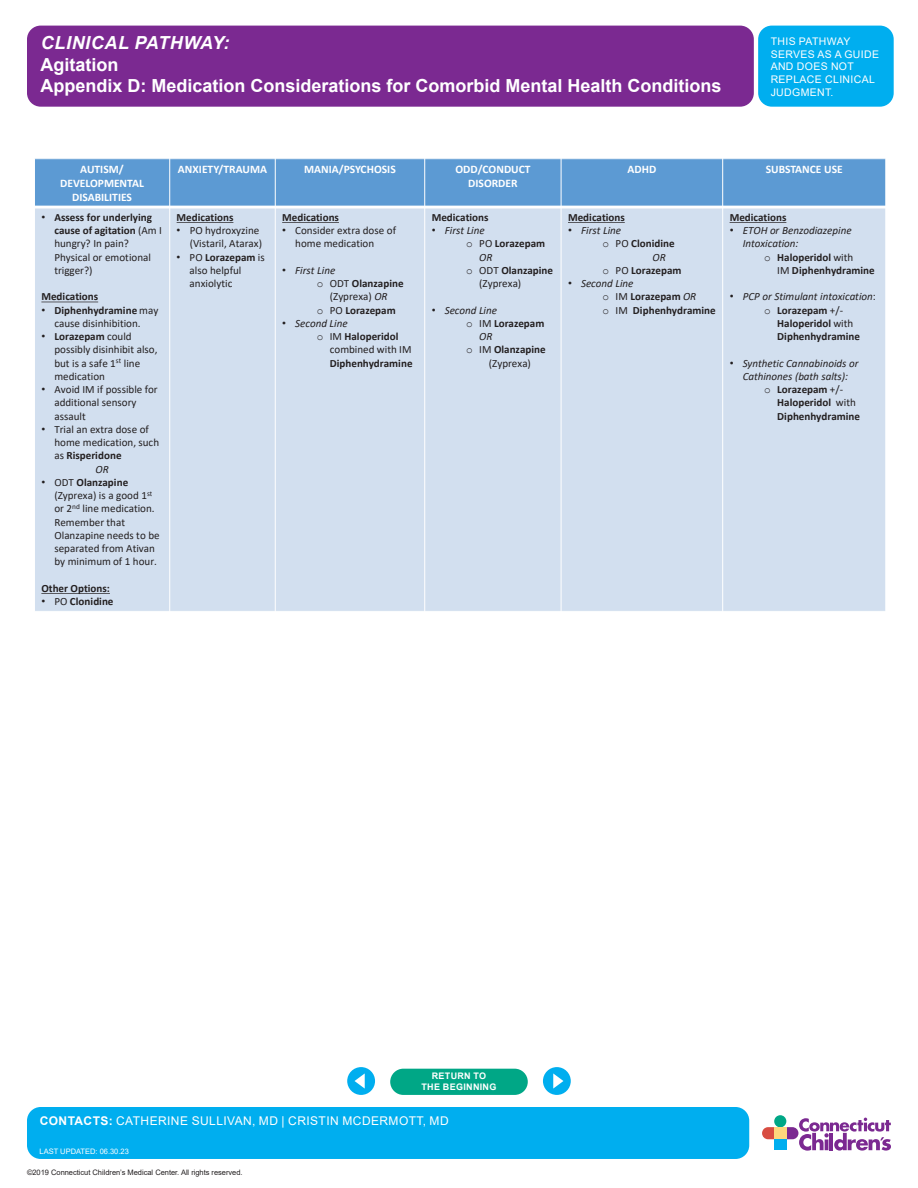
<style>
.page{position:relative;width:918px;height:1188px;background:#fff}
.page>*{position:absolute;margin:0;border:0;box-sizing:border-box;transform-origin:0 0}
.t1{font:700 18px/21px "Arial";color:#fff}
.t2{font:italic 700 18px "Arial";letter-spacing:.035em;color:#fff}
.t3{font:12px "Arial";letter-spacing:.035em;color:#fff}
.t4{font:700 11.55px/13.8px "Calibri";color:#fff;text-align:center}
.t5{font:11.1px/13.2px "Calibri";color:#231f20}
.t6{font:700 11.1px/13.2px "Calibri";color:#231f20}
.t7{font:italic 11.1px/13.4px "Calibri";color:#231f20}
.t8{font:10.5px/12.6px "Arial";letter-spacing:.035em;color:#fff}
.t9{font:700 9px/10.5px "Arial";letter-spacing:.035em;color:#fff;text-align:center}
.t10{font:7.5px "Arial";letter-spacing:-.005em;color:#231f20}
.t11{font:7.5px "Arial";color:#fff}
.s1{font-family:"Arial"}
.s2{font-weight:700}
.s3{font-weight:400}
.s4{font-family:"Arial";font-weight:400}
.s5{font-family:"Arial";font-style:normal}
.s6{font-family:"Courier New";font-weight:400}
.s7{font-style:italic}
.s8{font-style:normal}
.s9{font-weight:400;font-style:italic}
</style>
<div class="page">
<div style="left:543px;top:1067px;width:28px;height:28px;background:#00aeef;border-radius:50%"></div>
<svg style="left:553px;top:1073px;width:10px;height:16px"></svg>
<div style="left:390px;top:1069px;width:138px;height:26px;background:#00a786;border-radius:13px"></div>
<div style="left:347px;top:1067px;width:28px;height:28px;background:#00aeef;border-radius:50%"></div>
<svg style="left:355px;top:1073px;width:10px;height:16px"></svg>
<svg style="left:762px;top:1115px;width:129px;height:36px"></svg>
<div style="left:774px;top:1127px;width:12px;height:12px;background:#fed77d"></div>
<div style="left:774px;top:1139px;width:12px;height:11px;background:#00aeef"></div>
<div style="left:27px;top:1107px;width:722px;height:52px;background:#00aeef;border-radius:14px"></div>
<div style="left:27px;top:26px;width:727px;height:81px;background:#7b2991;border-radius:14px"></div>
<div style="left:758px;top:26px;width:136px;height:81px;background:#00aeef;border-radius:14px"></div>
<div style="left:34px;top:159px;width:136px;height:48px;background:#5c9ad3"></div>
<div style="left:170px;top:159px;width:105px;height:48px;background:#5c9ad3"></div>
<div style="left:275px;top:159px;width:150px;height:48px;background:#5c9ad3"></div>
<div style="left:425px;top:159px;width:136px;height:48px;background:#5c9ad3"></div>
<div style="left:561px;top:159px;width:162px;height:48px;background:#5c9ad3"></div>
<div style="left:723px;top:159px;width:163px;height:48px;background:#5c9ad3"></div>
<div style="left:34px;top:207px;width:136px;height:404px;background:#d2dfef"></div>
<div style="left:170px;top:207px;width:105px;height:404px;background:#d2dfef"></div>
<div style="left:275px;top:207px;width:150px;height:404px;background:#d2dfef"></div>
<div style="left:425px;top:207px;width:136px;height:404px;background:#d2dfef"></div>
<div style="left:561px;top:207px;width:162px;height:404px;background:#d2dfef"></div>
<div style="left:723px;top:207px;width:163px;height:404px;background:#d2dfef"></div>
<hr style="left:169px;top:158px;width:1px;height:454px;background:#fff">
<hr style="left:275px;top:158px;width:1px;height:454px;background:#fff">
<hr style="left:424px;top:158px;width:1px;height:454px;background:#fff">
<hr style="left:561px;top:158px;width:1px;height:454px;background:#fff">
<hr style="left:722px;top:158px;width:1px;height:454px;background:#fff">
<hr style="left:34px;top:206px;width:852px;height:2px;background:#fff">
<hr style="left:34px;top:158px;width:1px;height:454px;background:#fff">
<hr style="left:885px;top:158px;width:1px;height:454px;background:#fff">
<svg style="left:41px;top:302px;width:57px;height:1px"></svg>
<svg style="left:41px;top:593px;width:69px;height:1px"></svg>
<svg style="left:177px;top:222px;width:56px;height:1px"></svg>
<svg style="left:282px;top:222px;width:57px;height:1px"></svg>
<svg style="left:568px;top:222px;width:57px;height:1px"></svg>
<svg style="left:730px;top:222px;width:56px;height:1px"></svg>
<h1 class="t2" style="left:41px;top:31px;width:190px">CLINICAL PATHWAY:</h1>
<h1 class="t1" style="left:41px;top:54px;width:683px">Agitation<br>Appendix D: Medication Considerations for Comorbid Mental Health Conditions</h1>
<p class="t8" style="left:771px;top:35px;width:110px">THIS PATHWAY<br>SERVES AS A GUIDE<br>AND DOES NOT<br>REPLACE CLINICAL<br>JUDGMENT.</p>
<p class="t4" style="left:60px;top:162px;width:85px">AUTISM/<br>DEVELOPMENTAL<br>DISABILITIES</p>
<p class="t4" style="left:178px;top:162px;width:91px">ANXIETY/TRAUMA</p>
<p class="t4" style="left:304px;top:162px;width:93px">MANIA/PSYCHOSIS</p>
<p class="t4" style="left:455px;top:162px;width:77px">ODD/CONDUCT<br>DISORDER</p>
<p class="t4" style="left:628px;top:162px;width:30px">ADHD</p>
<p class="t4" style="left:766px;top:162px;width:79px">SUBSTANCE USE</p>
<p class="t5" style="left:54px;top:210px;width:109px;text-indent:-13px"><span class="s1">•</span> <span class="s2">Assess for underlying cause of agitation</span> (Am I hungry? In pain?<br>Physical or emotional trigger?)</p>
<p class="t6" style="left:41px;top:290px;width:58px">Medications</p>
<p class="t5" style="left:41px;top:303px;width:119px;text-align:center"><span class="s1">•</span> <span class="s2">Diphenhydramine</span> may cause disinhibition.</p>
<p class="t5" style="left:54px;top:330px;width:105px;text-indent:-13px"><span class="s1">•</span> <span class="s2">Lorazepam</span> could possibly disinhibit also, but is a safe 1<sup>st</sup> line medication</p>
<p class="t5" style="left:54px;top:383px;width:105px;text-indent:-13px"><span class="s1">•</span> Avoid IM if possible for additional sensory assault</p>
<p class="t5" style="left:41px;top:422px;width:109px"><span class="s1">•</span> Trial an extra dose of</p>
<p class="t5" style="left:54px;top:436px;width:106px">home medication, such</p>
<p class="t6" style="left:54px;top:449px;width:69px"><span class="s3">as</span> Risperidone</p>
<p class="t7" style="left:95px;top:462px;width:15px">OR</p>
<p class="t5" style="left:54px;top:475px;width:107px;text-indent:-13px"><span class="s1">•</span> ODT <span class="s2">Olanzapine </span>(Zyprexa) is a good 1<sup>st </sup>or 2<sup>nd</sup> line medication.<br>Remember that<br>Olanzapine needs to be separated from Ativan by minimum of 1 hour.</p>
<p class="t6" style="left:41px;top:582px;width:70px">Other Options:</p>
<p class="t6" style="left:41px;top:595px;width:74px"><span class="s4">•</span> <span class="s3">PO</span> Clonidine</p>
<p class="t6" style="left:177px;top:210px;width:58px">Medications</p>
<p class="t5" style="left:177px;top:224px;width:87px;text-align:right"><span class="s1">•</span> PO hydroxyzine (Vistaril, Atarax)</p>
<p class="t5" style="left:190px;top:250px;width:77px;text-indent:-13px"><span class="s1">•</span> PO <span class="s2">Lorazepam</span> is also helpful anxiolytic</p>
<p class="t6" style="left:282px;top:210px;width:58px">Medications</p>
<p class="t5" style="left:295px;top:224px;width:102px;text-indent:-13px"><span class="s1">•</span> Consider extra dose of home medication</p>
<p class="t7" style="left:282px;top:263px;width:55px"><span class="s5">•</span> First Line</p>
<p class="t6" style="left:317px;top:277px;width:88px"><span class="s6">o</span> <span class="s3">ODT</span> Olanzapine</p>
<p class="t5" style="left:330px;top:290px;width:59px">(Zyprexa) <span class="s7">OR</span></p>
<p class="t6" style="left:317px;top:303px;width:80px"><span class="s6">o</span> <span class="s3">PO</span> Lorazepam</p>
<p class="t7" style="left:282px;top:316px;width:67px"><span class="s5">•</span> Second Line</p>
<p class="t6" style="left:317px;top:330px;width:83px"><span class="s6">o</span> <span class="s3">IM</span> Haloperidol</p>
<p class="t5" style="left:330px;top:343px;width:83px">combined with IM</p>
<p class="t6" style="left:330px;top:356px;width:84px">Diphenhydramine</p>
<p class="t6" style="left:730px;top:210px;width:58px">Medications</p>
<p class="t7" style="left:743px;top:223px;width:110px;text-indent:-13px"><span class="s5">•</span> ETOH or Benzodiazepine<br>Intoxication:</p>
<p class="t6" style="left:777px;top:250px;width:99px;text-indent:-13px"><span class="s6">o</span> Haloperidol <span class="s3">with<br>IM</span> Diphenhydramine</p>
<p class="t7" style="left:730px;top:290px;width:148px"><span class="s5">•</span> PCP or Stimulant intoxication<span class="s8">:</span></p>
<p class="t6" style="left:764px;top:303px;width:80px"><span class="s6">o</span> Lorazepam <span class="s3">+/-</span></p>
<p class="t6" style="left:777px;top:316px;width:78px">Haloperidol <span class="s3">with</span></p>
<p class="t6" style="left:777px;top:330px;width:84px">Diphenhydramine</p>
<p class="t7" style="left:730px;top:356px;width:130px"><span class="s5">•</span> Synthetic Cannabinoids or</p>
<p class="t7" style="left:743px;top:369px;width:107px">Cathinones (bath salts):</p>
<p class="t6" style="left:764px;top:383px;width:80px"><span class="s6">o</span> Lorazepam <span class="s3">+/-</span></p>
<p class="t6" style="left:777px;top:396px;width:80px">Haloperidol <span class="s3">with</span></p>
<p class="t6" style="left:777px;top:409px;width:84px">Diphenhydramine</p>
<p class="t6" style="left:432px;top:210px;width:58px">Medications</p>
<p class="t7" style="left:432px;top:223px;width:55px"><span class="s5">•</span> First Line</p>
<p class="t6" style="left:466px;top:237px;width:80px"><span class="s6">o</span> <span class="s3">PO</span> Lorazepam</p>
<p class="t7" style="left:479px;top:250px;width:15px">OR</p>
<p class="t6" style="left:466px;top:263px;width:88px"><span class="s6">o</span> <span class="s3">ODT</span> Olanzapine</p>
<p class="t5" style="left:479px;top:277px;width:44px">(Zyprexa)</p>
<p class="t7" style="left:432px;top:303px;width:67px"><span class="s5">•</span> Second Line</p>
<p class="t6" style="left:466px;top:316px;width:80px"><span class="s6">o</span> <span class="s3">IM</span> Lorazepam</p>
<p class="t7" style="left:479px;top:329px;width:15px">OR</p>
<p class="t6" style="left:466px;top:343px;width:81px"><span class="s6">o</span> <span class="s3">IM</span> Olanzapine</p>
<p class="t5" style="left:489px;top:356px;width:44px">(Zyprexa)</p>
<p class="t6" style="left:568px;top:210px;width:58px">Medications</p>
<p class="t7" style="left:568px;top:223px;width:55px"><span class="s5">•</span> First Line</p>
<p class="t6" style="left:603px;top:237px;width:74px"><span class="s6">o</span> <span class="s3">PO</span> Clonidine</p>
<p class="t7" style="left:653px;top:250px;width:15px">OR</p>
<p class="t6" style="left:603px;top:263px;width:80px"><span class="s6">o</span> <span class="s3">PO</span> Lorazepam</p>
<p class="t6" style="left:603px;top:277px;width:115px;text-indent:-35px"><span class="s4">•</span> <span class="s9">Second Line<br></span><span class="s6">o</span> <span class="s3">IM</span> Lorazepam <span class="s9">OR<br></span><span class="s6">o</span> <span class="s3">IM</span> Diphenhydramine</p>
<p class="t9" style="left:422px;top:1071px;width:76px">RETURN TO<br>THE BEGINNING</p>
<p class="t3" style="left:40px;top:1112px;width:410px"><span class="s2">CONTACTS:</span> CATHERINE SULLIVAN, MD | CRISTIN MCDERMOTT, MD</p>
<p class="t11" style="left:40px;top:1146px;width:91px">LAST UPDATED: 06.30.23</p>
<p class="t10" style="left:27px;top:1167px;width:217px">©2019 Connecticut Children’s Medical Center. All rights reserved.</p>
</div>
